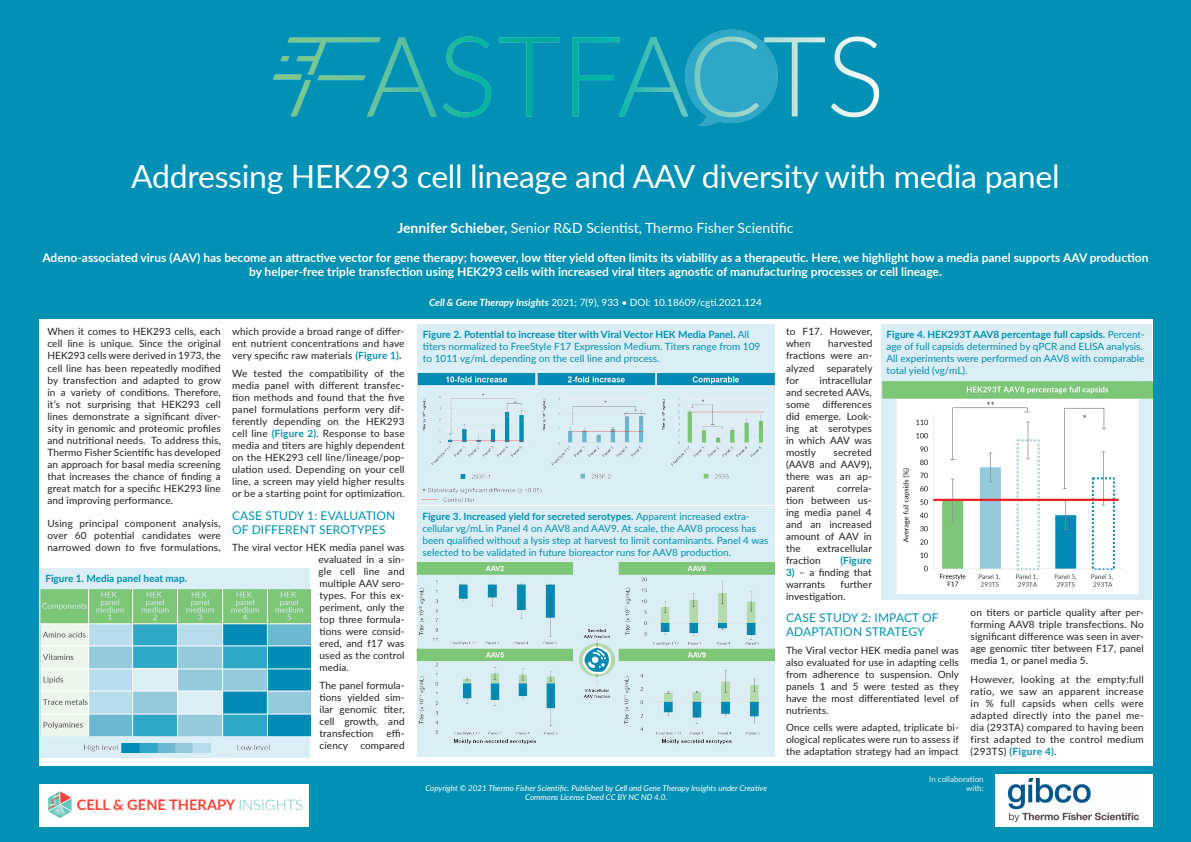
<style>
.page{position:relative;width:1191px;height:842px;background:#0091b5}
.page>*{position:absolute;margin:0;border:0;box-sizing:border-box;transform-origin:0 0}
.authors{font:32px "Lato";letter-spacing:-.01em;color:#fff}
.t1{font:700 14.6px "Lato";color:#ff4338}
.authors-2{font:14px "Lato";color:#fff}
.authors-3{font:700 12px/14.4px "Lato";color:#fff;text-align:center}
.head1{font:12px/14px "Lato";letter-spacing:.01em;color:#0091b5}
.bodyfirst{font:10px/12px "Lato";letter-spacing:.01em;color:#231f20;text-align:justify}
.bodyfirst-2{font:10px/12px "Lato";color:#0091b5}
.ackbody{font:10px "Lato";color:#fff}
.bodyfirst-3{font:700 10px "Lato";color:#0091b5}
.ackbody-2{font:italic 8px/9.6px "Lato";color:#fff;text-align:center}
.bodyfirst-4{font:8px/9.6px "Lato";color:#ebf1f2;text-align:right}
.s1{font-weight:700}
.s2{font-weight:700;font-style:italic}
.s3{font-weight:700;color:#0091b5}
.s4{font-weight:300;color:#67c7bd}
</style>
<div class="page">
<img style="left:273px;top:29px;width:607px;height:97px">
<div style="left:39px;top:319px;width:1113px;height:446px;background:#fff"></div>
<div style="left:40px;top:784px;width:269px;height:42px;background:#fff"></div>
<div style="left:417px;top:506px;width:357px;height:251px;background:#dbedf5"></div>
<div style="left:417px;top:324px;width:357px;height:180px;background:#dbedf5"></div>
<svg style="left:48px;top:791px;width:24px;height:27px"></svg>
<div style="left:40px;top:569px;width:270px;height:189px;background:#dbedf5"></div>
<img style="left:40px;top:590px;width:270px;height:163px">
<img style="left:417px;top:373px;width:357px;height:129px">
<img style="left:416px;top:562px;width:358px;height:183px">
<div style="left:881px;top:324px;width:270px;height:276px;background:#dbedf5"></div>
<img style="left:882px;top:382px;width:270px;height:211px">
<div style="left:995px;top:774px;width:157px;height:52px;background:#fff"></div>
<img style="left:1008px;top:778px;width:130px;height:43px">
<p class="authors" style="left:131px;top:153px;width:929px">Addressing HEK293 cell lineage and AAV diversity with media panel</p>
<p class="authors-2" style="left:397px;top:218px;width:398px"><span class="s1">Jennifer Schieber,</span> Senior R&amp;D Scientist, Thermo Fisher Scientific</p>
<p class="authors-3" style="left:42px;top:249px;width:1107px">Adeno-associated virus (AAV) has become an attractive vector for gene therapy; however, low titer yield often limits its viability as a therapeutic. Here, we highlight how a media panel supports AAV production by helper-free triple transfection using HEK293 cells with increased viral titers agnostic of manufacturing processes or cell lineage.</p>
<p class="ackbody" style="left:429px;top:295px;width:334px"><span class="s2">Cell &amp; Gene Therapy Insights</span> 2021; 7(9), 933 • DOI: 10.18609/cgti.2021.124</p>
<p class="bodyfirst" style="left:47px;top:325px;width:175px">When it comes to HEK293 cells, each cell line is unique. Since the original HEK293 cells were derived in 1973, the cell line has been repeatedly modified by transfection and adapted to grow in a variety of conditions. Therefore, it’s not surprising that HEK293 cell lines demonstrate a significant diver&shy;sity in genomic and proteomic profiles and nutritional needs. To address this, Thermo Fisher Scientific has developed an approach for basal media screening that increases the chance of finding a great match for a specific HEK293 line and improving performance.</p>
<p class="bodyfirst" style="left:47px;top:517px;width:175px">Using principal component analysis, over 60 potential candidates were narrowed down to five formulations,</p>
<p class="bodyfirst-3" style="left:45px;top:571px;width:143px">Figure 1. Media panel heat map.</p>
<p class="bodyfirst" style="left:232px;top:325px;width:174px">which provide a broad range of differ&shy;ent nutrient concentrations and have very specific raw materials <span class="s3">(Figure 1)</span><span class="s1">.</span></p>
<p class="bodyfirst" style="left:232px;top:367px;width:174px">We tested the compatibility of the media panel with different transfec&shy;tion methods and found that the five panel formulations perform very dif&shy;ferently depending on the HEK293 cell line <span class="s3">(Figure 2)</span>. Response to base media and titers are highly dependent on the HEK293 cell line/lineage/pop&shy;ulation used. Depending on your cell line, a screen may yield higher results or be a starting point for optimization.</p>
<p class="head1" style="left:232px;top:508px;width:165px">CASE STUDY 1: EVALUATION<br>OF DIFFERENT SEROTYPES</p>
<p class="bodyfirst" style="left:319px;top:541px;width:87px;text-indent:-86px">The viral vector HEK media panel was evaluated in a sin&shy;gle cell line and multiple AAV sero&shy;types. For this ex&shy;periment, only the top three formula&shy;tions were consid&shy;ered, and f17 was used as the control media.</p>
<p class="bodyfirst" style="left:319px;top:679px;width:86px">The panel formula&shy;tions yielded sim&shy;ilar genomic titer, cell growth, and transfection</p>
<p class="bodyfirst" style="left:319px;top:727px;width:86px;text-align:right">effi-<br>ciency compared</p>
<p class="t1" style="left:77px;top:794px;width:228px">CELL &amp; GENE THERAPY <span class="s4">INSIGHTS</span></p>
<p class="bodyfirst-2" style="left:423px;top:328px;width:339px"><span class="s1">Figure 2. Potential to increase titer with Viral Vector HEK Media Panel.</span> All titers normalized to FreeStyle F17 Expression Medium. Titers range from 109 to 1011 vg/mL depending on the cell line and process.</p>
<p class="bodyfirst-2" style="left:422px;top:510px;width:348px"><span class="s1">Figure 3. Increased yield for secreted serotypes.</span> Apparent increased extra&shy;cellular vg/mL in Panel 4 on AAV8 and AAV9. At scale, the AAV8 process has been qualified without a lysis step at harvest to limit contaminants. Panel 4 was selected to be validated in future bioreactor runs for AAV8 production.</p>
<p class="ackbody-2" style="left:425px;top:783px;width:343px">Copyright © 2021 Thermo Fisher Scientific. Published by Cell and Gene Therapy Insights under Creative<br>Commons License Deed CC BY NC ND 4.0.</p>
<p class="bodyfirst" style="left:786px;top:325px;width:88px">to F17. However, when</p>
<p class="bodyfirst-2" style="left:886px;top:328px;width:260px"><span class="s1">Figure 4. HEK293T AAV8 percentage full capsids.</span> Percent&shy;age of full capsids determined by qPCR and ELISA analysis.<br>All experiments were performed on AAV8 with comparable total yield (vg/mL).</p>
<p class="bodyfirst" style="left:786px;top:337px;width:88px;text-indent:42px">harvested fractions were an&shy;alyzed separately for</p>
<p class="bodyfirst" style="left:786px;top:373px;width:87px;text-indent:34px">intracellular and secreted AAVs, some</p>
<p class="bodyfirst" style="left:786px;top:397px;width:87px;text-indent:36px">differences did emerge. Look&shy;ing at serotypes in which AAV was mostly</p>
<p class="bodyfirst" style="left:786px;top:445px;width:87px;text-indent:48px">secreted (AAV8 and AAV9), there was an ap&shy;parent</p>
<p class="bodyfirst" style="left:786px;top:481px;width:87px;text-indent:51px">correla&shy;tion between us&shy;ing media panel 4 and an increased amount of AAV in the</p>
<p class="bodyfirst" style="left:786px;top:541px;width:87px;text-indent:31px">extracellular fraction</p>
<p class="bodyfirst-3" style="left:840px;top:552px;width:33px">(Figure</p>
<p class="bodyfirst" style="left:786px;top:565px;width:87px"><span class="s3">3)</span> – a finding that warrants</p>
<p class="bodyfirst" style="left:786px;top:577px;width:87px;text-indent:55px">further investigation.</p>
<p class="head1" style="left:786px;top:610px;width:154px">CASE STUDY 2: IMPACT OF<br>ADAPTATION STRATEGY</p>
<p class="bodyfirst" style="left:786px;top:644px;width:175px">The Viral vector HEK media panel was also evaluated for use in adapting cells from adherence to suspension. Only panels 1 and 5 were tested as they have the most differentiated level of nutrients.</p>
<p class="bodyfirst" style="left:786px;top:721px;width:174px">Once cells were adapted, triplicate bi&shy;ological replicates were run to assess if the adaptation strategy had an impact</p>
<p class="bodyfirst" style="left:970px;top:606px;width:175px">on titers or particle quality after per&shy;forming AAV8 triple transfections. No significant difference was seen in aver&shy;age genomic titer between F17, panel media 1, or panel media 5.</p>
<p class="bodyfirst" style="left:970px;top:673px;width:175px">However, looking at the empty:full ratio, we saw an apparent increase in % full capsids when cells were adapted directly into the panel me&shy;dia (293TA) compared to having been first adapted to the control medium (293TS) <span class="s3">(Figure 4)</span>.</p>
<p class="bodyfirst-4" style="left:929px;top:773px;width:56px">In collaboration with:</p>
</div>
